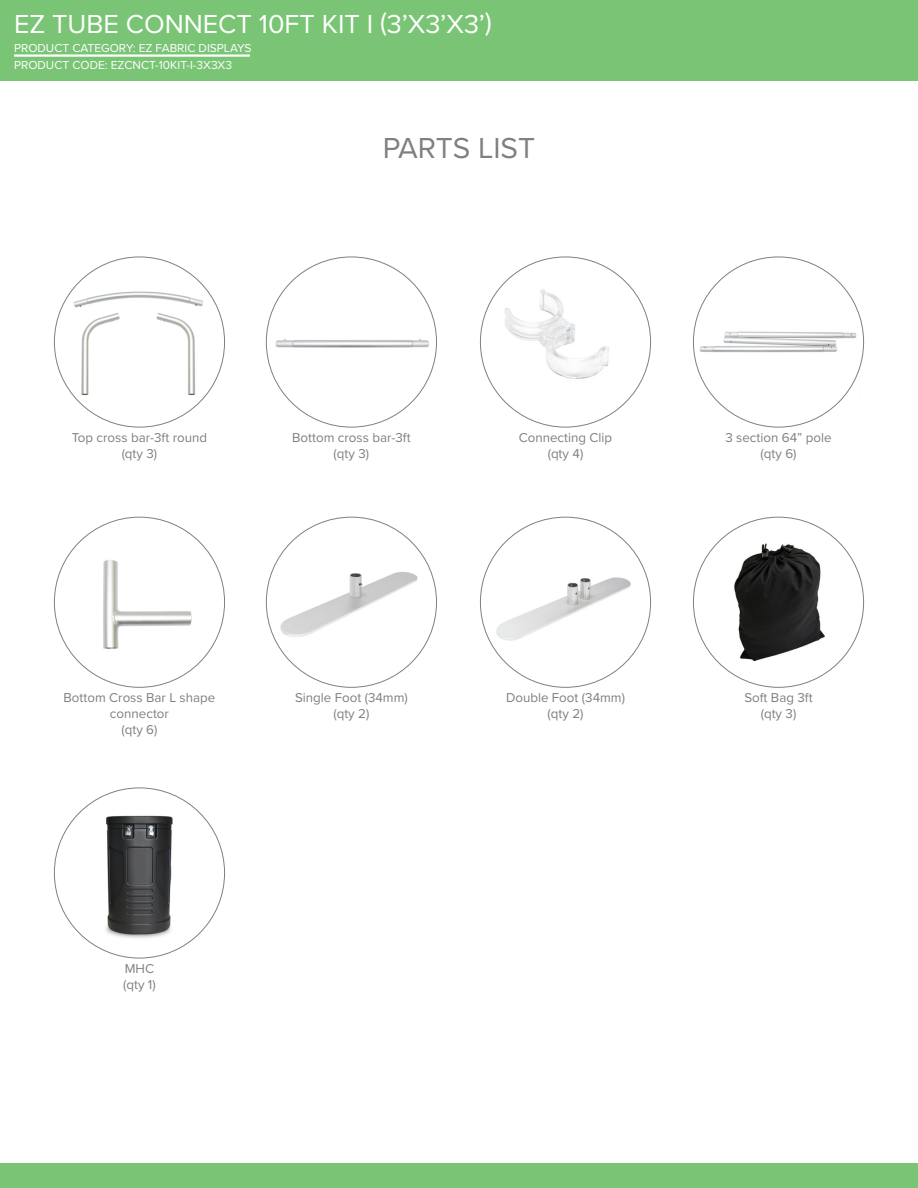
<style>
.page{position:relative;width:918px;height:1188px;background:#fff}
.page>*{position:absolute;margin:0;border:0;box-sizing:border-box;transform-origin:0 0}
.Category_Sub_Title_2{font:30px "Proxima Nova";letter-spacing:-.005em;color:#808083}
.Category_Sub_Title_2-2{font:27px "Proxima Nova";color:#fff}
.t1{font:13.35px/16px "Proxima Nova";color:#808083;text-align:center}
.top_page_name_regula{font:12px "Proxima Nova";color:#fff}
</style>
<div class="page">
<div style="left:0;top:1164px;width:918px;height:24px;background:#7ac475"></div>
<img style="left:106px;top:815px;width:67px;height:123px">
<img style="left:273px;top:288px;width:159px;height:107px">
<img style="left:65px;top:556px;width:146px;height:98px">
<img style="left:270px;top:542px;width:157px;height:104px">
<img style="left:494px;top:550px;width:145px;height:96px">
<img style="left:695px;top:288px;width:165px;height:110px">
<img style="left:480px;top:260px;width:171px;height:157px">
<div style="left:0;top:0;width:918px;height:81px;background:#7ac475"></div>
<hr style="left:14px;top:54px;width:236px;height:3px;background:#fff">
<img style="left:53px;top:311px;width:36px;height:86px">
<img style="left:73px;top:260px;width:131px;height:87px">
<img style="left:124px;top:311px;width:101px;height:86px">
<img style="left:734px;top:544px;width:91px;height:116px">
<p class="Category_Sub_Title_2-2" style="left:14px;top:4px;width:479px">EZ TUBE CONNECT 10FT KIT I (3’X3’X3’)</p>
<p class="top_page_name_regula" style="left:14px;top:56px;width:220px">PRODUCT CODE: EZCNCT-10KIT-I-3X3X3</p>
<p class="top_page_name_regula" style="left:14px;top:39px;width:239px">PRODUCT CATEGORY: EZ FABRIC DISPLAYS</p>
<p class="Category_Sub_Title_2" style="left:383px;top:126px;width:154px">PARTS LIST</p>
<p class="t1" style="left:72px;top:429px;width:137px">Top cross bar-3ft round</p>
<p class="t1" style="left:122px;top:445px;width:37px">(qty 3)</p>
<p class="t1" style="left:292px;top:429px;width:120px">Bottom cross bar-3ft</p>
<p class="t1" style="left:334px;top:445px;width:37px">(qty 3)</p>
<p class="t1" style="left:64px;top:689px;width:153px">Bottom Cross Bar L shape connector</p>
<p class="t1" style="left:121px;top:721px;width:38px">(qty 6)</p>
<p class="t1" style="left:295px;top:689px;width:114px">Single Foot (34mm)</p>
<p class="t1" style="left:333px;top:705px;width:38px">(qty 2)</p>
<p class="t1" style="left:125px;top:960px;width:31px">MHC</p>
<p class="t1" style="left:123px;top:976px;width:34px">(qty 1)</p>
<p class="t1" style="left:519px;top:429px;width:95px">Connecting Clip</p>
<p class="t1" style="left:548px;top:445px;width:37px">(qty 4)</p>
<p class="t1" style="left:506px;top:689px;width:120px">Double Foot (34mm)</p>
<p class="t1" style="left:548px;top:705px;width:38px">(qty 2)</p>
<p class="t1" style="left:725px;top:429px;width:108px">3 section 64” pole</p>
<p class="t1" style="left:760px;top:445px;width:38px">(qty 6)</p>
<p class="t1" style="left:744px;top:689px;width:70px">Soft Bag 3ft</p>
<p class="t1" style="left:761px;top:705px;width:37px">(qty 3)</p>
</div>
